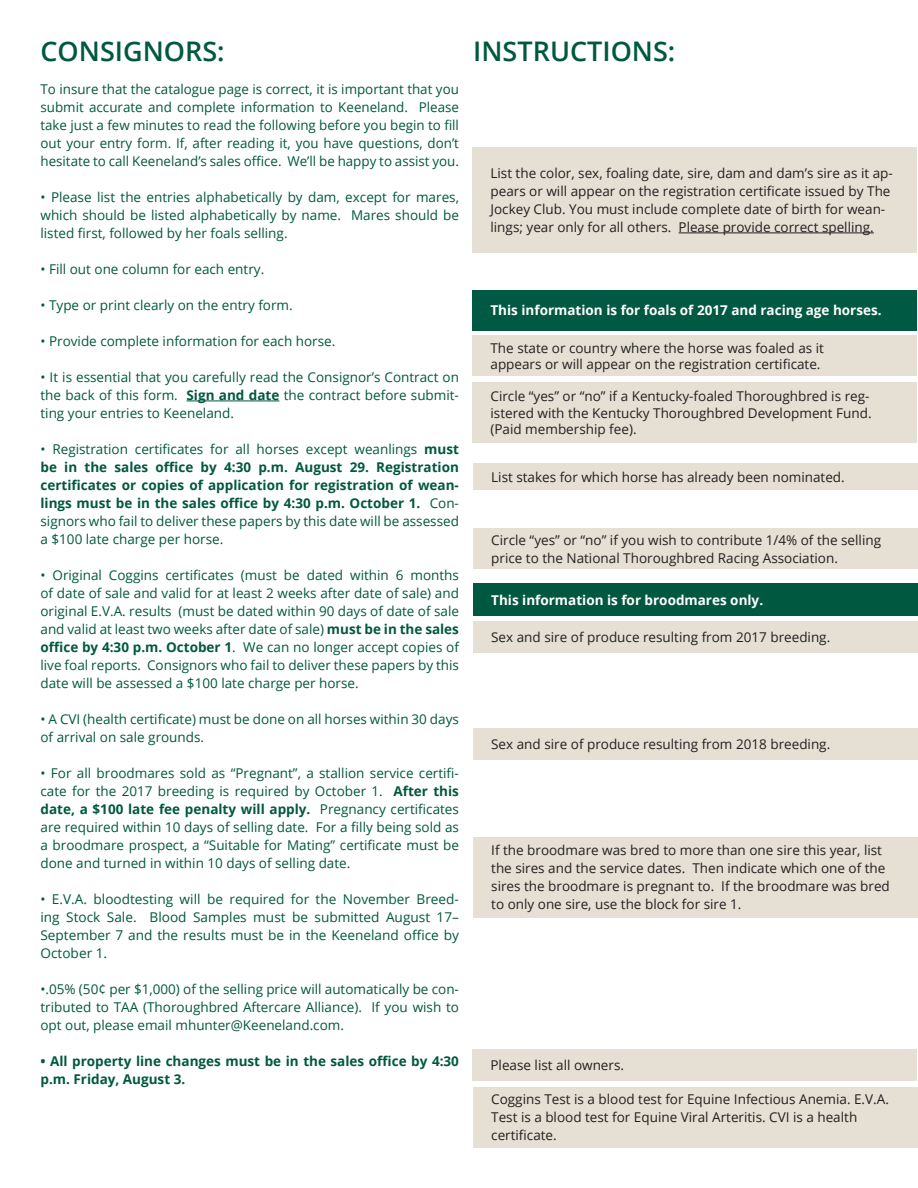
<style>
.page{position:relative;width:918px;height:1188px;background:#fff}
.page>*{position:absolute;margin:0;border:0;box-sizing:border-box;transform-origin:0 0}
.t1{font:600 27px "Open Sans";color:#005840}
.t2{font:13.5px/18px "Open Sans";color:#005840;text-align:justify}
.t3{font:13.5px/18px "Open Sans";color:#231f20}
.t4{font:700 13.5px/18px "Open Sans";color:#005840;text-align:justify}
.t5{font:700 13.5px "Open Sans";color:#fff}
.s1{font-weight:700}
.s2{font-weight:400}
</style>
<div class="page">
<hr style="left:187px;top:401px;width:92px;height:1px;background:#005840">
<div style="left:472px;top:147px;width:445px;height:105px;background:#e5e0d3"></div>
<hr style="left:679px;top:233px;width:195px;height:1px;background:#231f20">
<div style="left:472px;top:290px;width:445px;height:40px;background:#005942"></div>
<div style="left:472px;top:336px;width:445px;height:40px;background:#e5e0d3"></div>
<div style="left:472px;top:382px;width:445px;height:61px;background:#e5e0d3"></div>
<div style="left:473px;top:463px;width:445px;height:27px;background:#e5e0d3"></div>
<div style="left:473px;top:528px;width:445px;height:41px;background:#e5e0d3"></div>
<div style="left:473px;top:583px;width:445px;height:33px;background:#005840"></div>
<div style="left:473px;top:622px;width:445px;height:31px;background:#e5e0d3"></div>
<div style="left:473px;top:1087px;width:445px;height:61px;background:#e5e0d3"></div>
<div style="left:473px;top:729px;width:445px;height:31px;background:#e5e0d3"></div>
<div style="left:473px;top:837px;width:445px;height:80px;background:#e5e0d3"></div>
<div style="left:472px;top:1049px;width:445px;height:31px;background:#e5e0d3"></div>
<h1 class="t1" style="left:40px;top:33px;width:186px">CONSIGNORS:</h1>
<p class="t2" style="left:40px;top:80px;width:420px">To insure that the catalogue page is correct, it is important that you submit accurate and complete information to Keeneland. Please take just a few minutes to read the following before you begin to fill out your entry form. If, after reading it, you have questions, don’t hesitate to call Keeneland’s sales office. We’ll be happy to assist you.</p>
<p class="t2" style="left:40px;top:188px;width:420px">• Please list the entries alphabetically by dam, except for mares, which should be listed alphabetically by name. Mares should be listed first, followed by her foals selling.</p>
<p class="t2" style="left:40px;top:260px;width:225px">• Fill out one column for each entry.</p>
<p class="t2" style="left:40px;top:296px;width:254px">• Type or print clearly on the entry form.</p>
<p class="t2" style="left:40px;top:332px;width:296px">• Provide complete information for each horse.</p>
<p class="t2" style="left:40px;top:368px;width:420px">• It is essential that you carefully read the Consignor’s Contract on the back of this form. <span class="s1">Sign and date</span> the contract before submit&shy;ting your entries to Keeneland.</p>
<p class="t4" style="left:40px;top:440px;width:420px"><span class="s2">• Registration certificates for all horses except weanlings</span> must be in the sales office by 4:30 p.m. August 29. Registration certificates or copies of application for registration of wean&shy;lings must be in the sales office by 4:30 p.m. October 1. <span class="s2">Con&shy;signors who fail to deliver these papers by this date will be assessed a $100 late charge per horse.</span></p>
<p class="t2" style="left:40px;top:566px;width:420px">• Original Coggins certificates (must be dated within 6 months of date of sale and valid for at least 2 weeks after date of sale) and original E.V.A. results (must be dated within 90 days of date of sale and valid at least two weeks after date of sale) <span class="s1">must be in the sales office by 4:30 p.m. October 1</span>. We can no longer accept copies of live foal reports. Consignors who fail to deliver these papers by this date will be assessed a $100 late charge per horse.</p>
<p class="t2" style="left:40px;top:710px;width:420px">• A CVI (health certificate) must be done on all horses within 30 days of arrival on sale grounds.</p>
<p class="t2" style="left:40px;top:764px;width:420px">• For all broodmares sold as “Pregnant”, a stallion service certifi&shy;cate for the 2017 breeding is required by October 1. <span class="s1">After this date, a $100 late fee penalty will apply.</span> Pregnancy certificates are required within 10 days of selling date. For a filly being sold as a broodmare prospect, a “Suitable for Mating” certificate must be done and turned in within 10 days of selling date.</p>
<p class="t2" style="left:40px;top:890px;width:420px">• E.V.A. bloodtesting will be required for the November Breed&shy;ing Stock Sale. Blood Samples must be submitted August 17– September 7 and the results must be in the Keeneland office by October 1.</p>
<p class="t2" style="left:40px;top:980px;width:420px">•.05% (50¢ per $1,000) of the selling price will automatically be con&shy;tributed to TAA (Thoroughbred Aftercare Alliance). If you wish to opt out, please email mhunter@Keeneland.com.</p>
<p class="t4" style="left:40px;top:1052px;width:420px">• All property line changes must be in the sales office by 4:30 p.m. Friday, August 3.</p>
<h1 class="t1" style="left:473px;top:33px;width:204px">INSTRUCTIONS:</h1>
<p class="t3" style="left:490px;top:164px;width:404px">List the color, sex, foaling date, sire, dam and dam’s sire as it ap&shy;pears or will appear on the registration certificate issued by The Jockey Club. You must include complete date of birth for wean&shy;lings; year only for all others. Please provide correct spelling.</p>
<p class="t5" style="left:490px;top:301px;width:393px">This information is for foals of 2017 and racing age horses.</p>
<p class="t3" style="left:490px;top:339px;width:335px;line-height:16.5px">The state or country where the horse was foaled as it appears or will appear on the registration certificate.</p>
<p class="t3" style="left:490px;top:388px;width:383px;line-height:16.5px">Circle “yes” or “no” if a Kentucky-foaled Thoroughbred is reg&shy;istered with the Kentucky Thoroughbred Development Fund. (Paid membership fee).</p>
<p class="t3" style="left:491px;top:468px;width:355px">List stakes for which horse has already been nominated.</p>
<p class="t3" style="left:491px;top:530px;width:391px">Circle “yes” or “no” if you wish to contribute 1/4% of the selling price to the National Thoroughbred Racing Association.</p>
<p class="t5" style="left:491px;top:590px;width:273px">This information is for broodmares only.</p>
<p class="t3" style="left:491px;top:628px;width:341px">Sex and sire of produce resulting from 2017 breeding.</p>
<p class="t3" style="left:491px;top:735px;width:341px">Sex and sire of produce resulting from 2018 breeding.</p>
<p class="t3" style="left:491px;top:841px;width:400px">If the broodmare was bred to more than one sire this year, list the sires and the service dates. Then indicate which one of the sires the broodmare is pregnant to. If the broodmare was bred to only one sire, use the block for sire 1.</p>
<p class="t3" style="left:490px;top:1056px;width:135px">Please list all owners.</p>
<p class="t3" style="left:491px;top:1090px;width:399px">Coggins Test is a blood test for Equine Infectious Anemia. E.V.A.<br>Test is a blood test for Equine Viral Arteritis. CVI is a health certificate.</p>
</div>
